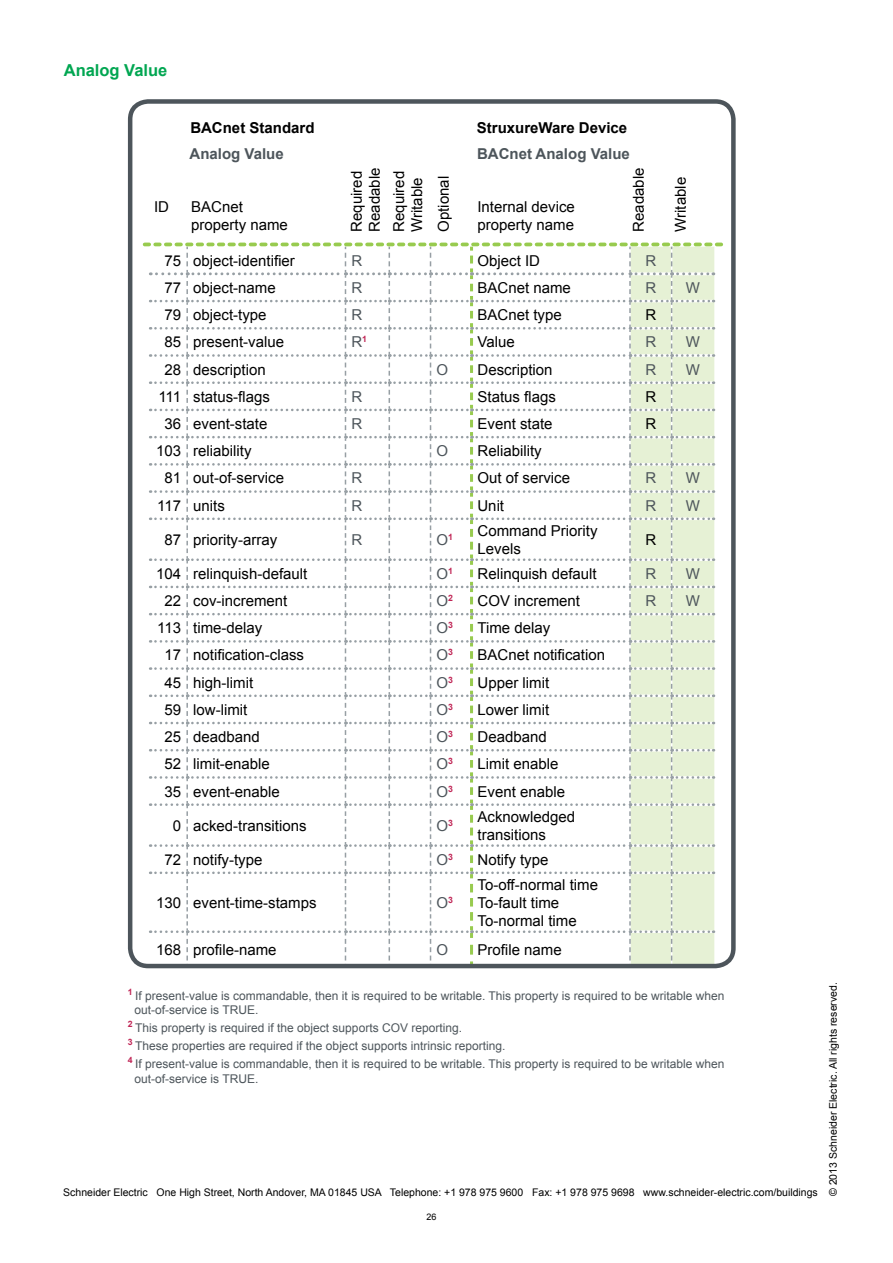
<style>
.page{position:relative;width:893px;height:1263px;background:#fff}
.page>*{position:absolute;margin:0;border:0;box-sizing:border-box;transform-origin:0 0}
.t1{font:700 16.5px "Arial";color:#00a651}
.t2{font:15px/18px "Arial";color:#000}
.t3{font:15px "Arial";color:#4d555b}
.t4{font:700 15px "Arial";color:#000}
.t5{font:700 15px "Arial";color:#4d555b}
.t6{font:12px/18px "Arial";color:#4d555b}
.t7{font:10.5px "Arial";color:#000}
.t8{font:9px "Arial";color:#000}
</style>
<div class="page">
<svg style="left:145px;top:243px;width:576px;height:720px"></svg>
<div style="left:128px;top:99px;width:608px;height:869px;border:4px solid #4d555b;border-radius:18px"></div>
<p class="t1" style="left:64px;top:59px;width:105px">Analog Value</p>
<p class="t2" style="left:154px;top:198px;width:16px">ID</p>
<p class="t4" style="left:190px;top:118px;width:126px">BACnet Standard</p>
<p class="t5" style="left:190px;top:144px;width:96px">Analog Value</p>
<p class="t2" style="left:191px;top:198px;width:98px">BACnet property name</p>
<p class="t2" style="left:348px;top:232px;width:66px;rotate:-90deg">Required<br>Readable</p>
<p class="t2" style="left:435px;top:232px;width:57px;rotate:-90deg">Optional</p>
<p class="t2" style="left:390px;top:232px;width:62px;rotate:-90deg">Required<br>Writable</p>
<p class="t4" style="left:477px;top:118px;width:152px">StruxureWare Device</p>
<p class="t5" style="left:477px;top:144px;width:154px">BACnet Analog Value</p>
<p class="t2" style="left:477px;top:198px;width:99px">Internal device</p>
<p class="t2" style="left:477px;top:216px;width:98px">property name</p>
<p class="t2" style="left:630px;top:232px;width:66px;rotate:-90deg">Readable</p>
<p class="t2" style="left:672px;top:232px;width:56px;rotate:-90deg">Writable</p>
<p class="t2" style="left:165px;top:252px;width:132px">75 object-identifier</p>
<p class="t3" style="left:351px;top:251px;width:12px">R</p>
<p class="t2" style="left:477px;top:252px;width:64px">Object ID</p>
<p class="t3" style="left:645px;top:251px;width:12px">R</p>
<p class="t2" style="left:164px;top:279px;width:113px">77 object-name</p>
<p class="t3" style="left:351px;top:278px;width:12px">R</p>
<p class="t2" style="left:477px;top:279px;width:95px">BACnet name</p>
<p class="t3" style="left:645px;top:278px;width:12px">R</p>
<p class="t3" style="left:686px;top:278px;width:16px">W</p>
<p class="t2" style="left:164px;top:306px;width:104px">79 object-type</p>
<p class="t3" style="left:351px;top:305px;width:12px">R</p>
<p class="t2" style="left:477px;top:306px;width:86px">BACnet type</p>
<p class="t2" style="left:645px;top:306px;width:12px">R</p>
<p class="t2" style="left:164px;top:333px;width:121px">85 present-value</p>
<p class="t3" style="left:351px;top:332px;width:17px">R<sup>1</sup></p>
<p class="t2" style="left:477px;top:333px;width:39px">Value</p>
<p class="t3" style="left:645px;top:332px;width:12px">R</p>
<p class="t3" style="left:686px;top:332px;width:16px">W</p>
<p class="t2" style="left:165px;top:360px;width:103px">28 description</p>
<p class="t3" style="left:436px;top:359px;width:13px">O</p>
<p class="t2" style="left:477px;top:360px;width:77px">Description</p>
<p class="t3" style="left:645px;top:359px;width:12px">R</p>
<p class="t3" style="left:686px;top:359px;width:16px">W</p>
<p class="t2" style="left:158px;top:388px;width:113px">111 status-flags</p>
<p class="t3" style="left:351px;top:387px;width:12px">R</p>
<p class="t2" style="left:477px;top:388px;width:80px">Status flags</p>
<p class="t2" style="left:645px;top:388px;width:12px">R</p>
<p class="t2" style="left:165px;top:415px;width:104px">36 event-state</p>
<p class="t3" style="left:351px;top:414px;width:12px">R</p>
<p class="t2" style="left:477px;top:415px;width:77px">Event state</p>
<p class="t2" style="left:645px;top:415px;width:12px">R</p>
<p class="t2" style="left:156px;top:442px;width:97px">103 reliability</p>
<p class="t3" style="left:436px;top:441px;width:13px">O</p>
<p class="t2" style="left:477px;top:442px;width:66px">Reliability</p>
<p class="t2" style="left:164px;top:469px;width:121px">81 out-of-service</p>
<p class="t3" style="left:351px;top:468px;width:12px">R</p>
<p class="t2" style="left:477px;top:469px;width:94px">Out of service</p>
<p class="t3" style="left:645px;top:468px;width:12px">R</p>
<p class="t3" style="left:686px;top:468px;width:16px">W</p>
<p class="t2" style="left:157px;top:496px;width:69px">117 units</p>
<p class="t3" style="left:351px;top:495px;width:12px">R</p>
<p class="t2" style="left:477px;top:496px;width:28px">Unit</p>
<p class="t3" style="left:645px;top:495px;width:12px">R</p>
<p class="t3" style="left:686px;top:495px;width:16px">W</p>
<p class="t2" style="left:164px;top:531px;width:114px">87 priority-array</p>
<p class="t3" style="left:351px;top:530px;width:12px">R</p>
<p class="t3" style="left:436px;top:530px;width:18px">O<sup>1</sup></p>
<p class="t2" style="left:477px;top:522px;width:122px">Command Priority<br>Levels</p>
<p class="t2" style="left:645px;top:531px;width:12px">R</p>
<p class="t2" style="left:156px;top:565px;width:153px">104 relinquish-default</p>
<p class="t3" style="left:436px;top:564px;width:18px">O<sup>1</sup></p>
<p class="t2" style="left:477px;top:565px;width:121px">Relinquish default</p>
<p class="t3" style="left:645px;top:564px;width:12px">R</p>
<p class="t3" style="left:686px;top:564px;width:16px">W</p>
<p class="t2" style="left:165px;top:592px;width:124px">22 cov-increment</p>
<p class="t3" style="left:436px;top:591px;width:18px">O<sup>2</sup></p>
<p class="t2" style="left:477px;top:592px;width:104px">COV increment</p>
<p class="t3" style="left:645px;top:591px;width:12px">R</p>
<p class="t3" style="left:686px;top:591px;width:16px">W</p>
<p class="t2" style="left:157px;top:619px;width:107px">113 time-delay</p>
<p class="t3" style="left:436px;top:618px;width:18px">O<sup>3</sup></p>
<p class="t2" style="left:477px;top:619px;width:74px">Time delay</p>
<p class="t2" style="left:165px;top:646px;width:141px">17 notification-class</p>
<p class="t3" style="left:436px;top:645px;width:18px">O<sup>3</sup></p>
<p class="t2" style="left:477px;top:646px;width:129px">BACnet notification</p>
<p class="t2" style="left:165px;top:673px;width:90px">45 high-limit</p>
<p class="t3" style="left:436px;top:672px;width:18px">O<sup>3</sup></p>
<p class="t2" style="left:477px;top:673px;width:73px">Upper limit</p>
<p class="t2" style="left:165px;top:701px;width:84px">59 low-limit</p>
<p class="t3" style="left:436px;top:700px;width:18px">O<sup>3</sup></p>
<p class="t2" style="left:477px;top:701px;width:73px">Lower limit</p>
<p class="t2" style="left:165px;top:728px;width:97px">25 deadband</p>
<p class="t3" style="left:436px;top:727px;width:18px">O<sup>3</sup></p>
<p class="t2" style="left:477px;top:728px;width:71px">Deadband</p>
<p class="t2" style="left:165px;top:755px;width:107px">52 limit-enable</p>
<p class="t3" style="left:436px;top:754px;width:18px">O<sup>3</sup></p>
<p class="t2" style="left:477px;top:755px;width:82px">Limit enable</p>
<p class="t2" style="left:165px;top:782px;width:117px">35 event-enable</p>
<p class="t3" style="left:436px;top:781px;width:18px">O<sup>3</sup></p>
<p class="t2" style="left:477px;top:782px;width:89px">Event enable</p>
<p class="t2" style="left:173px;top:816px;width:135px">0 acked-transitions</p>
<p class="t3" style="left:436px;top:815px;width:18px">O<sup>3</sup></p>
<p class="t2" style="left:477px;top:807px;width:99px">Acknowledged transitions</p>
<p class="t2" style="left:165px;top:850px;width:99px">72 notify-type</p>
<p class="t3" style="left:436px;top:849px;width:18px">O<sup>3</sup></p>
<p class="t2" style="left:477px;top:850px;width:72px">Notify type</p>
<p class="t2" style="left:156px;top:894px;width:162px">130 event-time-stamps</p>
<p class="t3" style="left:436px;top:893px;width:18px">O<sup>3</sup></p>
<p class="t2" style="left:477px;top:876px;width:122px">To-off-normal time<br>To-fault time<br>To-normal time</p>
<p class="t2" style="left:156px;top:940px;width:122px">168 profile-name</p>
<p class="t3" style="left:436px;top:939px;width:13px">O</p>
<p class="t2" style="left:477px;top:940px;width:86px">Profile name</p>
<p class="t6" style="left:135px;top:989px;width:591px;line-height:14.4px;text-indent:-7px"><sup>1</sup> If present-value is commandable, then it is required to be writable. This property is required to be writable when out-of-service is TRUE.</p>
<p class="t6" style="left:128px;top:1019px;width:598px"><sup>2</sup> This property is required if the object supports COV reporting.<br><sup>3</sup> These properties are required if the object supports intrinsic reporting.<br><sup>4</sup> If present-value is commandable, then it is required to be writable. This property is required to be writable when</p>
<p class="t6" style="left:135px;top:1070px;width:125px">out-of-service is TRUE.</p>
<p class="t7" style="left:63px;top:1185px;width:756px">Schneider Electric One High Street, North Andover, MA 01845 USA Telephone: +1 978 975 9600 Fax: +1 978 975 9698 www.schneider-electric.com/buildings</p>
<p class="t8" style="left:427px;top:1211px;width:12px">26</p>
<p class="t7" style="left:826px;top:1196px;width:215px;rotate:-90deg">© 2013 Schneider Electric. All rights reserved.</p>
</div>
